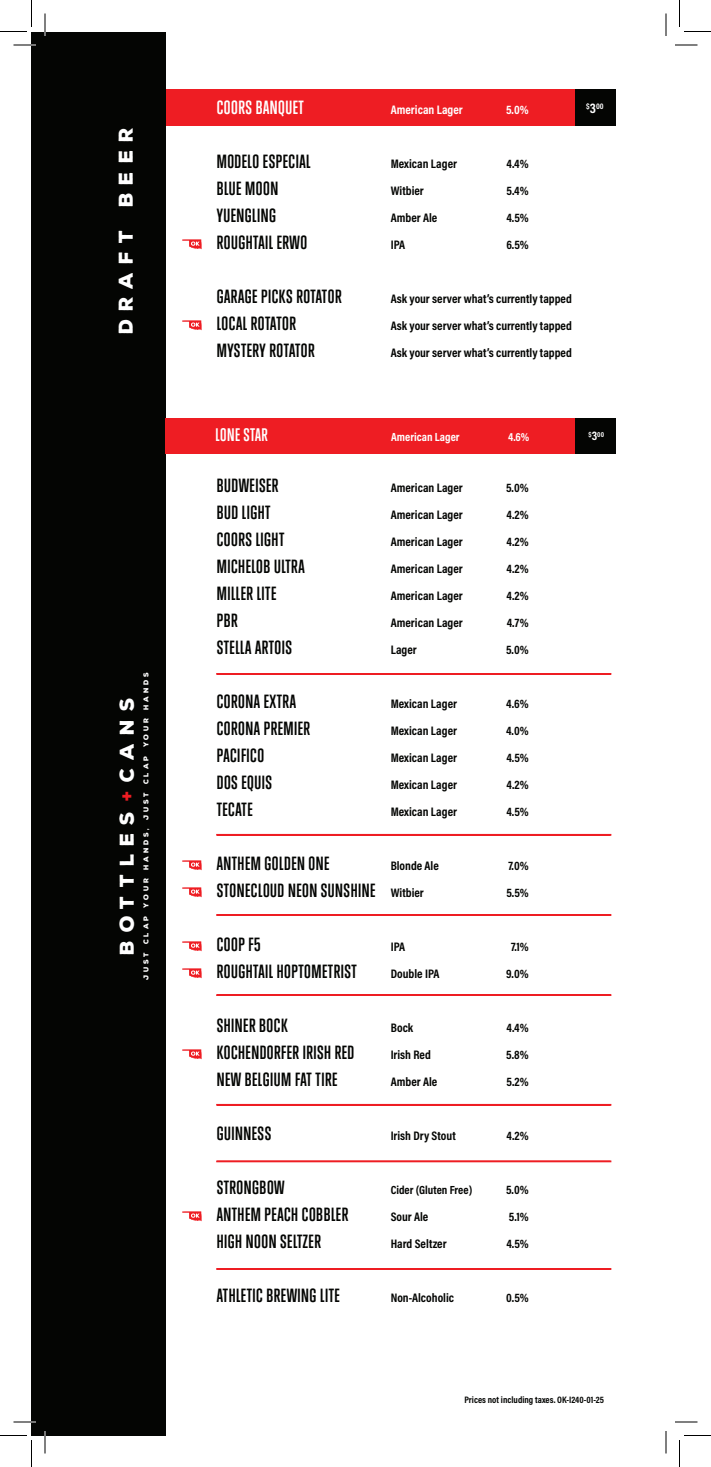
<style>
.page{position:relative;width:711px;height:1467px;background:#fff}
.page>*{position:absolute;margin:0;border:0;box-sizing:border-box;transform-origin:0 0}
.t1{font:900 19.35px "Nexa Rust Sans";letter-spacing:.4em;color:#fff}
.t2{font:700 17.4px "Trump Gothic East";letter-spacing:.03em;color:#040503}
.t3{font:700 17.4px "Trump Gothic East";letter-spacing:.03em;color:#fff}
.t4{font:700 16.65px "Trump Gothic East";letter-spacing:.03em;color:#fff}
.t5{font:700 12.45px "Acumin Pro Cond";color:#040503}
.t6{font:700 12.45px "Acumin Pro Cond";color:#fff}
.t7{font:700 11.85px "Acumin Pro Cond";color:#040503}
.t8{font:700 11.85px "Acumin Pro Cond";color:#fff}
.t9{font:700 9.45px "Acumin Pro Cond";color:#040503}
.t10{font:700 8.25px "Acumin Pro Cond";color:#fff}
.t11{font:700 7.35px "Acumin Pro Cond";color:#fff}
.t12{font:900 6.75px "Nexa Rust Sans";letter-spacing:.4em;color:#fff}
.s1{font-family:"Novecentowide";font-weight:700;color:#ee1d23}
.s2{font-size:14.25px}
.s3{font-size:12.6px}
.s4{font-family:"Acumin Pro Cond";font-size:12.45px}
</style>
<div class="page">
<div style="left:166px;top:90px;width:450px;height:36px;background:#ee1d23"></div>
<div style="left:576px;top:90px;width:40px;height:36px;background:#040503"></div>
<div style="left:32px;top:32px;width:134px;height:1404px;background:#040503"></div>
<svg style="left:182px;top:239px;width:20px;height:10px"></svg>
<svg style="left:182px;top:320px;width:20px;height:10px"></svg>
<svg style="left:182px;top:860px;width:20px;height:10px"></svg>
<svg style="left:182px;top:887px;width:20px;height:10px"></svg>
<svg style="left:182px;top:941px;width:20px;height:10px"></svg>
<svg style="left:182px;top:968px;width:20px;height:10px"></svg>
<svg style="left:182px;top:1049px;width:20px;height:10px"></svg>
<svg style="left:182px;top:1211px;width:20px;height:10px"></svg>
<div style="left:166px;top:418px;width:450px;height:36px;background:#ee1d23"></div>
<div style="left:575px;top:418px;width:41px;height:36px;background:#040503"></div>
<div style="left:216px;top:673px;width:395px;height:2px;border:2px solid #ee1d23"></div>
<div style="left:216px;top:834px;width:395px;height:2px;border:2px solid #ee1d23"></div>
<div style="left:216px;top:914px;width:395px;height:2px;border:2px solid #ee1d23"></div>
<div style="left:216px;top:994px;width:395px;height:2px;border:2px solid #ee1d23"></div>
<div style="left:216px;top:1104px;width:395px;height:2px;border:2px solid #ee1d23"></div>
<div style="left:216px;top:1161px;width:395px;height:1px;border:2px solid #ee1d23"></div>
<div style="left:216px;top:1268px;width:395px;height:2px;border:2px solid #ee1d23"></div>
<hr style="left:14px;top:44px;width:22px;height:2px;background:#fff">
<hr style="left:14px;top:1421px;width:22px;height:2px;background:#fff">
<hr style="left:44px;top:14px;width:2px;height:22px;background:#fff">
<hr style="left:44px;top:1431px;width:2px;height:23px;background:#fff">
<svg style="left:14px;top:45px;width:22px;height:1px"></svg>
<svg style="left:675px;top:45px;width:23px;height:1px"></svg>
<svg style="left:14px;top:1422px;width:22px;height:1px"></svg>
<svg style="left:675px;top:1422px;width:23px;height:1px"></svg>
<svg style="left:45px;top:14px;width:1px;height:22px"></svg>
<svg style="left:45px;top:1431px;width:1px;height:23px"></svg>
<svg style="left:666px;top:14px;width:1px;height:22px"></svg>
<svg style="left:666px;top:1431px;width:1px;height:23px"></svg>
<svg style="left:0;top:0;width:32px;height:32px"></svg>
<svg style="left:0;top:1435px;width:32px;height:32px"></svg>
<svg style="left:679px;top:0;width:32px;height:32px"></svg>
<svg style="left:679px;top:1435px;width:32px;height:32px"></svg>
<p class="t1" style="left:113px;top:334px;width:208px;rotate:-90deg">draft beer</p>
<p class="t1" style="left:114px;top:955px;width:258px;rotate:-90deg">bottles<span class="s1">+</span>cans</p>
<p class="t12" style="left:141px;top:980px;width:310px;rotate:-90deg">just clap your hands, just clap your hands</p>
<p class="t3" style="left:217px;top:97px;width:89px">COORS BANQUET</p>
<p class="t6" style="left:391px;top:102px;width:74px">American Lager</p>
<p class="t6" style="left:506px;top:102px;width:24px">5.0%</p>
<p class="t10" style="left:586px;top:101px;width:19px">$<span class="s2">3</span>00</p>
<p class="t2" style="left:217px;top:151px;width:95px">MODELO ESPECIAL</p>
<p class="t5" style="left:391px;top:156px;width:68px">Mexican Lager</p>
<p class="t5" style="left:506px;top:156px;width:24px">4.4%</p>
<p class="t2" style="left:217px;top:178px;width:63px">BLUE MOON</p>
<p class="t5" style="left:391px;top:183px;width:35px">Witbier</p>
<p class="t5" style="left:506px;top:183px;width:24px">5.4%</p>
<p class="t2" style="left:217px;top:205px;width:61px">YUENGLING</p>
<p class="t5" style="left:391px;top:210px;width:48px">Amber Ale</p>
<p class="t5" style="left:506px;top:210px;width:24px">4.5%</p>
<p class="t2" style="left:217px;top:232px;width:92px">ROUGHTAIL ERWO</p>
<p class="t5" style="left:391px;top:237px;width:16px">IPA</p>
<p class="t5" style="left:506px;top:237px;width:24px">6.5%</p>
<p class="t2" style="left:217px;top:286px;width:126px">GARAGE PICKS ROTATOR</p>
<p class="t5" style="left:391px;top:291px;width:183px">Ask your server what’s currently tapped</p>
<p class="t2" style="left:217px;top:313px;width:81px">LOCAL ROTATOR</p>
<p class="t5" style="left:391px;top:318px;width:183px">Ask your server what’s currently tapped</p>
<p class="t2" style="left:217px;top:340px;width:99px">MYSTERY ROTATOR</p>
<p class="t5" style="left:391px;top:345px;width:183px">Ask your server what’s currently tapped</p>
<p class="t4" style="left:216px;top:425px;width:54px">LONE STAR</p>
<p class="t8" style="left:391px;top:429px;width:70px">American Lager</p>
<p class="t8" style="left:508px;top:429px;width:23px">4.6%</p>
<p class="t11" style="left:589px;top:430px;width:17px">$<span class="s3">3</span>00</p>
<p class="t2" style="left:217px;top:475px;width:63px">BUDWEISER</p>
<p class="t5" style="left:391px;top:480px;width:74px">American Lager</p>
<p class="t5" style="left:506px;top:480px;width:24px">5.0%</p>
<p class="t2" style="left:217px;top:502px;width:55px">BUD LIGHT</p>
<p class="t5" style="left:391px;top:507px;width:74px">American Lager</p>
<p class="t5" style="left:506px;top:507px;width:24px">4.2%</p>
<p class="t2" style="left:217px;top:529px;width:69px">COORS LIGHT</p>
<p class="t5" style="left:391px;top:534px;width:74px">American Lager</p>
<p class="t5" style="left:506px;top:534px;width:24px">4.2%</p>
<p class="t2" style="left:217px;top:556px;width:89px">MICHELOB ULTRA</p>
<p class="t5" style="left:391px;top:561px;width:74px">American Lager</p>
<p class="t5" style="left:506px;top:561px;width:24px">4.2%</p>
<p class="t2" style="left:217px;top:583px;width:61px">MILLER LITE</p>
<p class="t5" style="left:391px;top:588px;width:74px">American Lager</p>
<p class="t5" style="left:506px;top:588px;width:24px">4.2%</p>
<p class="t2" style="left:217px;top:610px;width:22px">PBR</p>
<p class="t5" style="left:391px;top:615px;width:74px">American Lager</p>
<p class="t5" style="left:507px;top:615px;width:24px">4.7%</p>
<p class="t2" style="left:217px;top:637px;width:77px">STELLA ARTOIS</p>
<p class="t5" style="left:391px;top:642px;width:28px">Lager</p>
<p class="t5" style="left:506px;top:642px;width:24px">5.0%</p>
<p class="t2" style="left:217px;top:691px;width:81px">CORONA EXTRA</p>
<p class="t5" style="left:391px;top:696px;width:68px">Mexican Lager</p>
<p class="t5" style="left:506px;top:696px;width:24px">4.6%</p>
<p class="t2" style="left:217px;top:718px;width:95px">CORONA PREMIER</p>
<p class="t5" style="left:391px;top:723px;width:68px">Mexican Lager</p>
<p class="t5" style="left:506px;top:723px;width:24px">4.0%</p>
<p class="t2" style="left:217px;top:745px;width:49px">PACIFICO</p>
<p class="t5" style="left:391px;top:750px;width:68px">Mexican Lager</p>
<p class="t5" style="left:506px;top:750px;width:24px">4.5%</p>
<p class="t2" style="left:217px;top:772px;width:57px">DOS EQUIS</p>
<p class="t5" style="left:391px;top:777px;width:68px">Mexican Lager</p>
<p class="t5" style="left:506px;top:777px;width:24px">4.2%</p>
<p class="t2" style="left:217px;top:799px;width:37px">TECATE</p>
<p class="t5" style="left:391px;top:804px;width:68px">Mexican Lager</p>
<p class="t5" style="left:506px;top:804px;width:24px">4.5%</p>
<p class="t2" style="left:217px;top:853px;width:114px">ANTHEM GOLDEN ONE</p>
<p class="t5" style="left:391px;top:858px;width:50px">Blonde Ale</p>
<p class="t5" style="left:508px;top:858px;width:22px">7.0%</p>
<p class="t2" style="left:217px;top:880px;width:209px">STONECLOUD NEON SUNSHINE <span class="s4">Witbier</span></p>
<p class="t5" style="left:506px;top:885px;width:24px">5.5%</p>
<p class="t2" style="left:217px;top:934px;width:45px">COOP F5</p>
<p class="t5" style="left:391px;top:939px;width:16px">IPA</p>
<p class="t5" style="left:511px;top:939px;width:19px">7.1%</p>
<p class="t2" style="left:217px;top:961px;width:142px">ROUGHTAIL HOPTOMETRIST</p>
<p class="t5" style="left:391px;top:966px;width:50px">Double IPA</p>
<p class="t5" style="left:506px;top:966px;width:24px">9.0%</p>
<p class="t2" style="left:217px;top:1015px;width:72px">SHINER BOCK</p>
<p class="t5" style="left:391px;top:1020px;width:24px">Bock</p>
<p class="t5" style="left:506px;top:1020px;width:24px">4.4%</p>
<p class="t2" style="left:217px;top:1042px;width:139px">KOCHENDORFER IRISH RED</p>
<p class="t5" style="left:391px;top:1047px;width:42px">Irish Red</p>
<p class="t5" style="left:506px;top:1047px;width:24px">5.8%</p>
<p class="t2" style="left:217px;top:1069px;width:122px">NEW BELGIUM FAT TIRE</p>
<p class="t5" style="left:391px;top:1074px;width:48px">Amber Ale</p>
<p class="t5" style="left:506px;top:1074px;width:24px">5.2%</p>
<p class="t2" style="left:217px;top:1123px;width:56px">GUINNESS</p>
<p class="t5" style="left:391px;top:1128px;width:67px">Irish Dry Stout</p>
<p class="t5" style="left:506px;top:1128px;width:24px">4.2%</p>
<p class="t2" style="left:217px;top:1177px;width:69px">STRONGBOW</p>
<p class="t7" style="left:391px;top:1182px;width:83px">Cider (Gluten Free)</p>
<p class="t5" style="left:506px;top:1182px;width:24px">5.0%</p>
<p class="t2" style="left:217px;top:1204px;width:133px">ANTHEM PEACH COBBLER</p>
<p class="t5" style="left:391px;top:1209px;width:39px">Sour Ale</p>
<p class="t5" style="left:509px;top:1209px;width:21px">5.1%</p>
<p class="t2" style="left:217px;top:1231px;width:106px">HIGH NOON SELTZER</p>
<p class="t5" style="left:391px;top:1236px;width:57px">Hard Seltzer</p>
<p class="t5" style="left:506px;top:1236px;width:24px">4.5%</p>
<p class="t2" style="left:217px;top:1285px;width:124px">ATHLETIC BREWING LITE</p>
<p class="t5" style="left:391px;top:1290px;width:65px">Non-Alcoholic</p>
<p class="t5" style="left:506px;top:1290px;width:24px">0.5%</p>
<p class="t9" style="left:465px;top:1394px;width:141px">Prices not including taxes. OK-I240-01-25</p>
</div>
